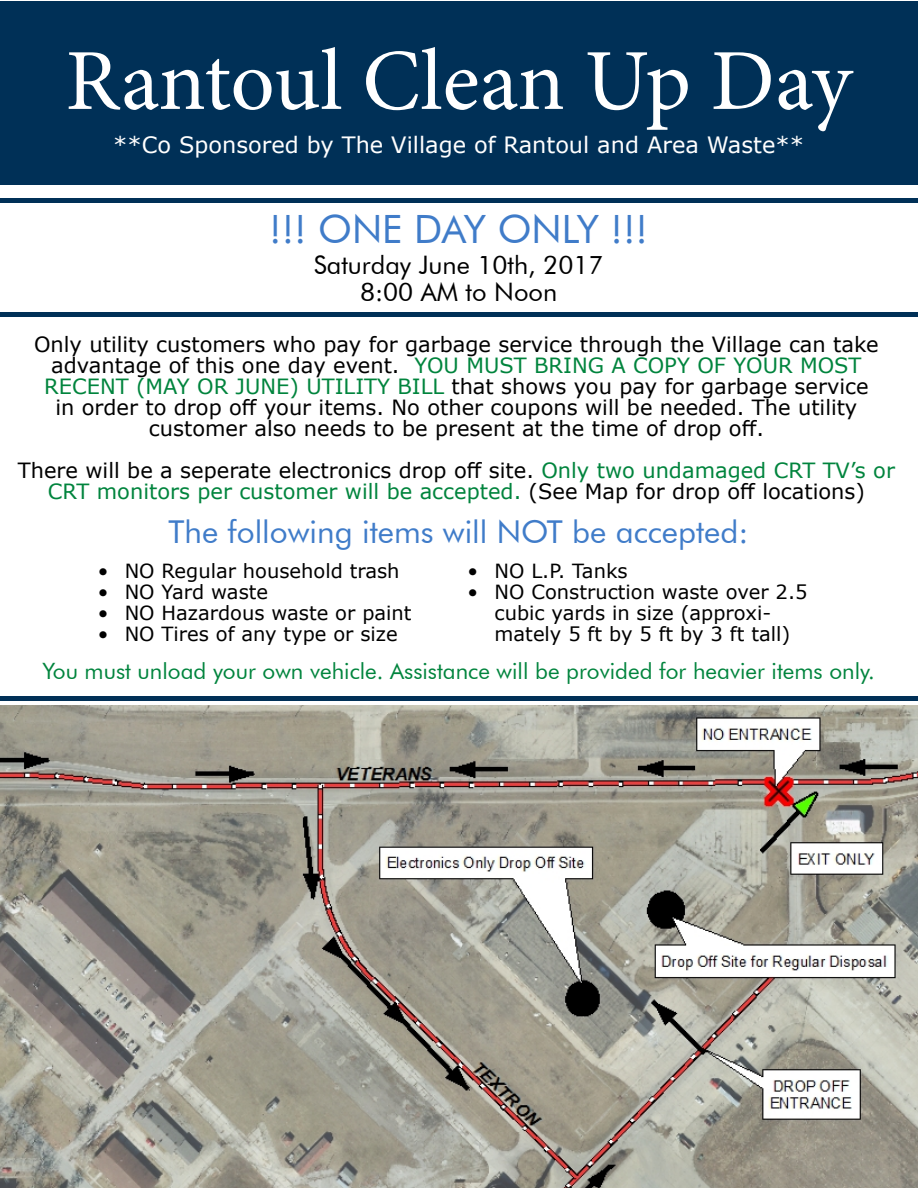
<style>
.page{position:relative;width:918px;height:1188px;background:#fff}
.page>*{position:absolute;margin:0;border:0;box-sizing:border-box;transform-origin:0 0}
.t1{font:87px "Minion Pro";letter-spacing:-.005em;color:#fff}
.t2{font:39px "Futura BT";color:#407cc9}
.t3{font:31.5px "Futura BT";color:#407cc9}
.t4{font:25.5px/27px "Futura BT";color:#000;text-align:center}
.t5{font:22.5px "Futura BT";color:#00843d}
.t6{font:22.5px "Verdana";color:#fff}
.t7{font:21px/21px "Verdana";color:#000;text-align:center}
.t8{font:19.5px/21px "Verdana";color:#000;text-align:center}
.s1{color:#00843d}
</style>
<div class="page">
<div style="left:0;top:1px;width:918px;height:184px;background:#003057"></div>
<hr style="left:0;top:696px;width:918px;height:4px;background:#003057">
<img style="left:0;top:706px;width:917px;height:482px">
<hr style="left:0;top:198px;width:918px;height:4px;background:#003057">
<hr style="left:0;top:312px;width:918px;height:4px;background:#003057">
<h1 class="t1" style="left:65px;top:23px;width:788px">Rantoul Clean Up Day</h1>
<p class="t6" style="left:113px;top:129px;width:692px">**Co Sponsored by The Village of Rantoul and Area Waste**</p>
<h2 class="t2" style="left:269px;top:206px;width:380px">!!! ONE DAY ONLY !!!</h2>
<p class="t4" style="left:314px;top:251px;width:291px">Saturday June 10th, 2017<br>8:00 AM to Noon</p>
<p class="t7" style="left:34px;top:334px;width:846px">Only utility customers who pay for garbage service through the Village can take advantage of this one day event. <span class="s1">YOU MUST BRING A COPY OF YOUR MOST RECENT (MAY OR JUNE) UTILITY BILL</span> that shows you pay for garbage service in order to drop off your items. No other coupons will be needed. The utility customer also needs to be present at the time of drop off.</p>
<p class="t7" style="left:18px;top:460px;width:879px">There will be a seperate electronics drop off site. <span class="s1">Only two undamaged CRT TV’s or<br>CRT monitors per customer will be accepted.</span> (See Map for drop off locations)</p>
<h3 class="t3" style="left:169px;top:513px;width:581px">The following items will NOT be accepted:</h3>
<p class="t8" style="left:98px;top:560px;width:303px">• NO Regular household trash</p>
<p class="t8" style="left:98px;top:581px;width:172px">• NO Yard waste</p>
<p class="t8" style="left:98px;top:602px;width:315px">• NO Hazardous waste or paint</p>
<p class="t8" style="left:98px;top:623px;width:301px">• NO Tires of any type or size</p>
<p class="t8" style="left:468px;top:560px;width:162px">• NO L.P. Tanks</p>
<p class="t8" style="left:468px;top:581px;width:341px">• NO Construction waste over 2.5 cubic yards in size (approxi&shy;mately 5 ft by 5 ft by 3 ft tall)</p>
<p class="t5" style="left:42px;top:657px;width:834px">You must unload your own vehicle. Assistance will be provided for heavier items only.</p>
</div>
